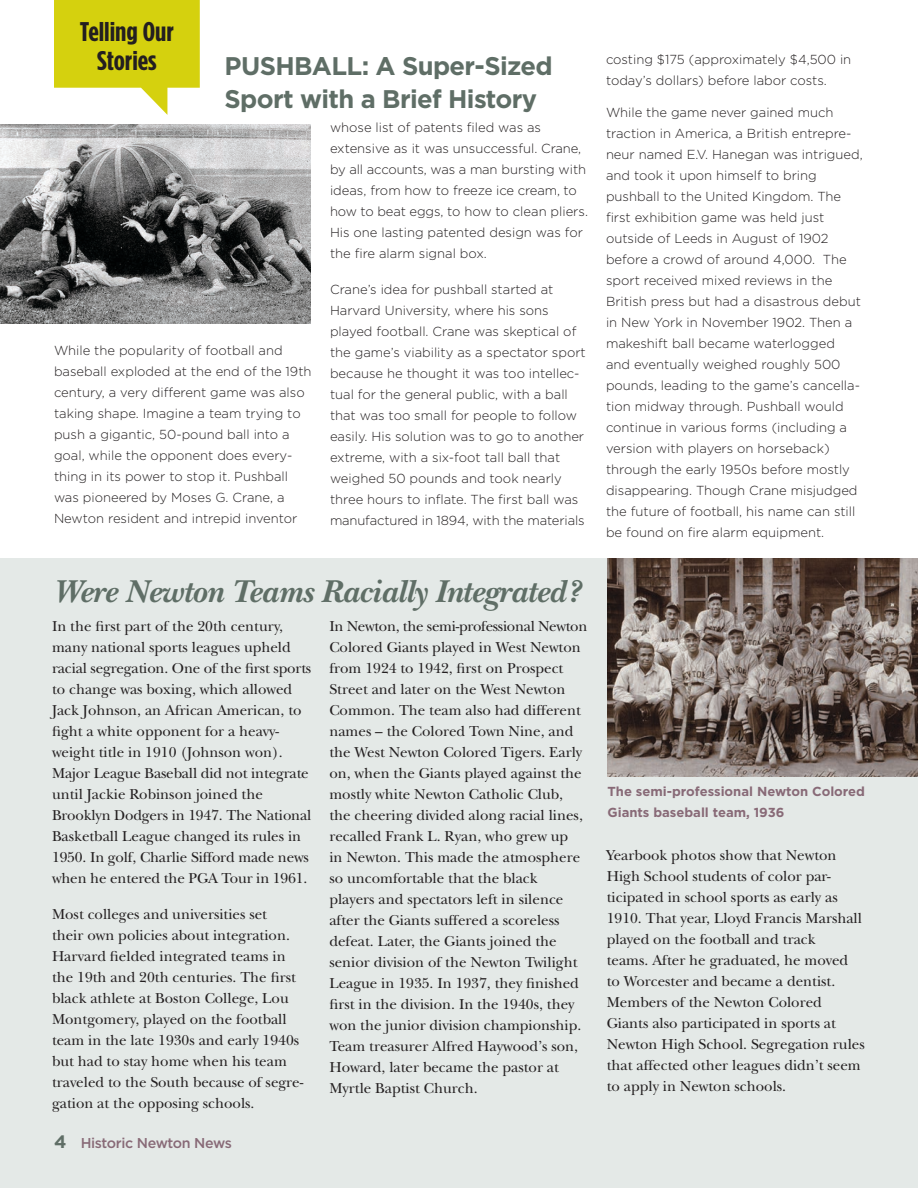
<style>
.page{position:relative;width:918px;height:1188px;background:#fff}
.page>*{position:absolute;margin:0;border:0;box-sizing:border-box;transform-origin:0 0}
.B-head{font:italic 700 33px "New Baskerville Std";letter-spacing:-.01em;color:#5f6e66}
.Chead{font:700 27px/28.5px "Gotham Condensed";color:#231f20;text-align:center;scale:1.1 1}
.A-head{font:700 25.5px/33px "Gotham";letter-spacing:-.025em;color:#5f6e66}
.text{font:15px/21px "New Baskerville Std";color:#231f20}
.t1{font:500 14.25px "Gotham";letter-spacing:-.025em;color:#886a77}
.text-Gotham{font:300 13.05px/21px "Gotham";color:#231f20}
.t2{font:700 13.05px/21px "Gotham";color:#886a77}
.s1{font-weight:700;font-size:18px;color:#5f6e66}
</style>
<div class="page">
<div style="left:0;top:559px;width:918px;height:629px;background:#e4e9e7"></div>
<svg style="left:54px;top:0;width:146px;height:115px"></svg>
<img style="left:0;top:124px;width:310px;height:200px">
<img style="left:608px;top:559px;width:310px;height:218px">
<p class="Chead" style="left:80px;top:17px;width:87px">Telling Our<br>Stories</p>
<p class="A-head" style="left:225px;top:49px;width:330px">PUSHBALL: A Super-Sized<br>Sport with a Brief History</p>
<p class="text-Gotham" style="left:54px;top:339px;width:259px">While the popularity of football and baseball exploded at the end of the 19th century, a very different game was also taking shape. Imagine a team trying to push a gigantic, 50-pound ball into a goal, while the opponent does every&shy;thing in its power to stop it. Pushball was pioneered by Moses G. Crane, a Newton resident and intrepid inventor</p>
<p class="text-Gotham" style="left:330px;top:116px;width:260px">whose list of patents filed was as extensive as it was unsuccessful. Crane, by all accounts, was a man bursting with ideas, from how to freeze ice cream, to how to beat eggs, to how to clean pliers.<br>His one lasting patented design was for the fire alarm signal box.</p>
<p class="text-Gotham" style="left:330px;top:278px;width:257px">Crane’s idea for pushball started at Harvard University, where his sons played football. Crane was skeptical of the game’s viability as a spectator sport because he thought it was too intellec&shy;tual for the general public, with a ball that was too small for people to follow easily. His solution was to go to another extreme, with a six-foot tall ball that weighed 50 pounds and took nearly three hours to inflate. The first ball was manufactured in 1894, with the materials</p>
<p class="B-head" style="left:53px;top:572px;width:529px">Were Newton Teams Racially Integrated?</p>
<p class="text" style="left:52px;top:616px;width:261px">In the first part of the 20th century, many national sports leagues upheld racial segregation. One of the first sports to change was boxing, which allowed Jack Johnson, an African American, to fight a white opponent for a heavy&shy;weight title in 1910 (Johnson won).<br>Major League Baseball did not integrate until Jackie Robinson joined the Brooklyn Dodgers in 1947. The National Basketball League changed its rules in 1950. In golf, Charlie Sifford made news when he entered the PGA Tour in 1961.</p>
<p class="text" style="left:52px;top:904px;width:253px">Most colleges and universities set<br>their own policies about integration.<br>Harvard fielded integrated teams in the 19th and 20th centuries. The first black athlete at Boston College, Lou Montgomery, played on the football team in the late 1930s and early 1940s but had to stay home when his team traveled to the South because of segre&shy;gation at the opposing schools.</p>
<p class="text" style="left:329px;top:616px;width:259px">In Newton, the semi-professional Newton Colored Giants played in West Newton from 1924 to 1942, first on Prospect Street and later on the West Newton Common. The team also had different names – the Colored Town Nine, and the West Newton Colored Tigers. Early on, when the Giants played against the mostly white Newton Catholic Club, the cheering divided along racial lines, recalled Frank L. Ryan, who grew up<br>in Newton. This made the atmosphere so uncomfortable that the black<br>players and spectators left in silence after the Giants suffered a scoreless defeat. Later, the Giants joined the senior division of the Newton Twilight League in 1935. In 1937, they finished first in the division. In the 1940s, they won the junior division championship.<br>Team treasurer Alfred Haywood’s son, Howard, later became the pastor at Myrtle Baptist Church.</p>
<p class="t1" style="left:54px;top:1134px;width:179px"><span class="s1">4</span> Historic Newton News</p>
<p class="text-Gotham" style="left:606px;top:49px;width:247px">costing $175 (approximately $4,500 in today’s dollars) before labor costs.</p>
<p class="text-Gotham" style="left:606px;top:102px;width:258px">While the game never gained much traction in America, a British entrepre&shy;neur named E.V. Hanegan was intrigued, and took it upon himself to bring pushball to the United Kingdom. The first exhibition game was held just outside of Leeds in August of 1902 before a crowd of around 4,000. The sport received mixed reviews in the British press but had a disastrous debut in New York in November 1902. Then a makeshift ball became waterlogged<br>and eventually weighed roughly 500 pounds, leading to the game’s cancella&shy;tion midway through. Pushball would continue in various forms (including a version with players on horseback) through the early 1950s before mostly disappearing. Though Crane misjudged the future of football, his name can still be found on fire alarm equipment.</p>
<p class="t2" style="left:608px;top:781px;width:259px">The semi-professional Newton Colored<br>Giants baseball team, 1936</p>
<p class="text" style="left:607px;top:845px;width:260px">Yearbook photos show that Newton High School students of color par&shy;ticipated in school sports as early as 1910. That year, Lloyd Francis Marshall played on the football and track<br>teams. After he graduated, he moved to Worcester and became a dentist.<br>Members of the Newton Colored Giants also participated in sports at Newton High School. Segregation rules that affected other leagues didn’t seem to apply in Newton schools.</p>
</div>
